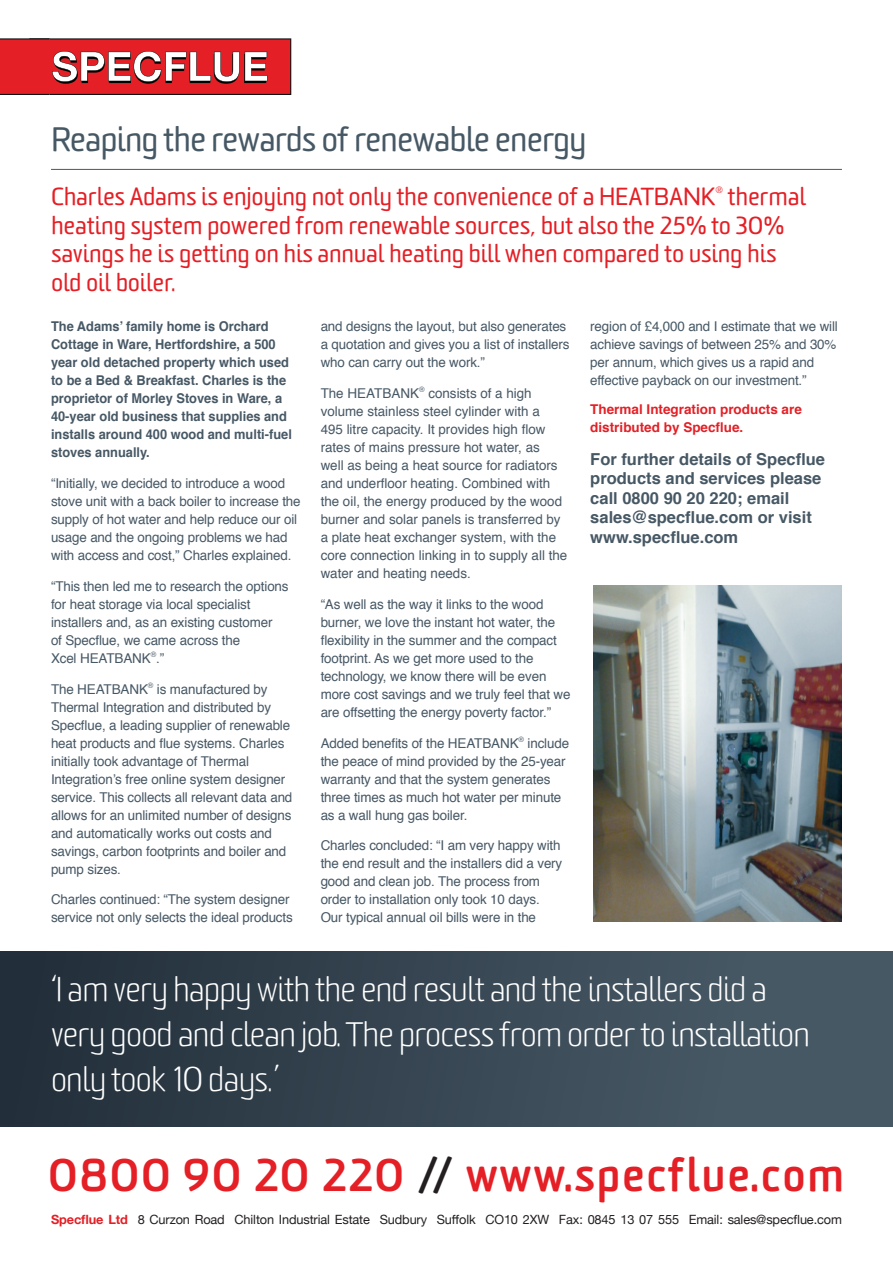
<style>
.page{position:relative;width:893px;height:1263px;background:#fff}
.page>*{position:absolute;margin:0;border:0;box-sizing:border-box;transform-origin:0 0}
.t1{font:700 45.3px "Sommet Rounded";letter-spacing:.02em;color:#e41f25}
.t2{font:300 33px/45px "Sommet Rounded";letter-spacing:-.025em;color:#fff}
.t3{font:33px "Sommet Rounded";letter-spacing:-.03em;color:#475865}
.t4{font:24px/28.8px "Sommet Rounded";letter-spacing:-.01em;color:#e41f25}
.t5{font:700 16.5px/19.5px "Helvetica";color:#475865}
.t6{font:13.5px/18px "Helvetica";letter-spacing:-.01em;color:#475865}
.t7{font:700 13.5px/18px "Helvetica";color:#475865;scale:.95 1}
.t8{font:700 13.5px/18px "Helvetica";color:#e41f25}
.t9{font:12.75px "Helvetica Neue";letter-spacing:-.01em;color:#231f20}
.t10{font:9px "Sommet Rounded";color:#e41f25}
.s1{color:#231f20}
.s2{font-weight:700;color:#e41f25}
</style>
<div class="page">
<img style="left:593px;top:585px;width:249px;height:336px">
<hr style="left:51px;top:169px;width:791px;height:1px;background:#475865">
<svg style="left:49px;top:38px;width:242px;height:57px"></svg>
<div style="left:0;top:39px;width:49px;height:55px;background:#e41f25"></div>
<hr style="left:0;top:94px;width:49px;height:1px;background:#131212">
<hr style="left:0;top:38px;width:49px;height:2px;background:#131212">
<div style="left:0;top:951px;width:893px;height:175px;background:linear-gradient(to right,#222f3a,#4c5e6b)"></div>
<p class="t3" style="left:51px;top:118px;width:537px">Reaping the rewards of renewable energy</p>
<p class="t4" style="left:51px;top:182px;width:666px">Charles Adams is enjoying not only the convenience of a HEATBANK</p>
<p class="t10" style="left:716px;top:184px;width:9px">®</p>
<p class="t4" style="left:51px;top:182px;width:757px;text-indent:677px">thermal heating system powered from renewable sources, but also the 25% to 30% savings he is getting on his annual heating bill when compared to using his old oil boiler.</p>
<p class="t7" style="left:51px;top:318px;width:255px">The Adams’ family home is Orchard Cottage in Ware, Hertfordshire, a 500 year old detached property which used to be a Bed &amp; Breakfast. Charles is the proprietor of Morley Stoves in Ware, a 40-year old business that supplies and installs around 400 wood and multi-fuel stoves annually.</p>
<p class="t6" style="left:51px;top:475px;width:251px">“Initially, we decided to introduce a wood stove unit with a back boiler to increase the supply of hot water and help reduce our oil usage and the ongoing problems we had with access and cost,” Charles explained.</p>
<p class="t6" style="left:51px;top:577px;width:239px">“This then led me to research the options for heat storage via local specialist installers and, as an existing customer<br>of Specflue, we came across the<br>Xcel HEATBANK<sup>®</sup>.”</p>
<p class="t6" style="left:51px;top:680px;width:243px">The HEATBANK<sup>®</sup> is manufactured by Thermal Integration and distributed by Specflue, a leading supplier of renewable heat products and flue systems. Charles initially took advantage of Thermal Integration’s free online system designer service. This collects all relevant data and allows for an unlimited number of designs and automatically works out costs and savings, carbon footprints and boiler and pump sizes.</p>
<p class="t6" style="left:51px;top:891px;width:243px">Charles continued: “The system designer service not only selects the ideal products</p>
<p class="t6" style="left:321px;top:318px;width:250px">and designs the layout, but also generates a quotation and gives you a list of installers who can carry out the work.”</p>
<p class="t6" style="left:321px;top:385px;width:248px">The HEATBANK<sup>®</sup> consists of a high volume stainless steel cylinder with a<br>495 litre capacity. It provides high flow rates of mains pressure hot water, as<br>well as being a heat source for radiators and underfloor heating. Combined with the oil, the energy produced by the wood burner and solar panels is transferred by a plate heat exchanger system, with the core connection linking in to supply all the water and heating needs.</p>
<p class="t6" style="left:321px;top:595px;width:251px">“As well as the way it links to the wood burner, we love the instant hot water, the flexibility in the summer and the compact footprint. As we get more used to the technology, we know there will be even more cost savings and we truly feel that we are offsetting the energy poverty factor.”</p>
<p class="t6" style="left:321px;top:734px;width:250px">Added benefits of the HEATBANK<sup>®</sup> include the peace of mind provided by the 25-year warranty and that the system generates three times as much hot water per minute as a wall hung gas boiler.</p>
<p class="t6" style="left:321px;top:837px;width:243px">Charles concluded: “I am very happy with the end result and the installers did a very good and clean job. The process from order to installation only took 10 days.<br>Our typical annual oil bills were in the</p>
<p class="t6" style="left:590px;top:318px;width:249px">region of £4,000 and I estimate that we will achieve savings of between 25% and 30% per annum, which gives us a rapid and effective payback on our investment.”</p>
<p class="t8" style="left:590px;top:401px;width:213px">Thermal Integration products are distributed by Specflue.</p>
<p class="t5" style="left:590px;top:449px;width:236px">For further details of Specflue products and services please call 0800 90 20 220; email sales@specflue.com or visit www.specflue.com</p>
<p class="t2" style="left:51px;top:968px;width:760px">‘I am very happy with the end result and the installers did a very good and clean job. The process from order to installation only took 10 days. ’</p>
<p class="t1" style="left:48px;top:1145px;width:798px">0800 90 20 220 <span class="s1">//</span> www.specflue.com</p>
<p class="t9" style="left:51px;top:1209px;width:792px"><span class="s2">Specflue Ltd</span> 8 Curzon Road Chilton Industrial Estate Sudbury Suffolk CO10 2XW Fax: 0845 13 07 555 Email: sales@specflue.com</p>
</div>
